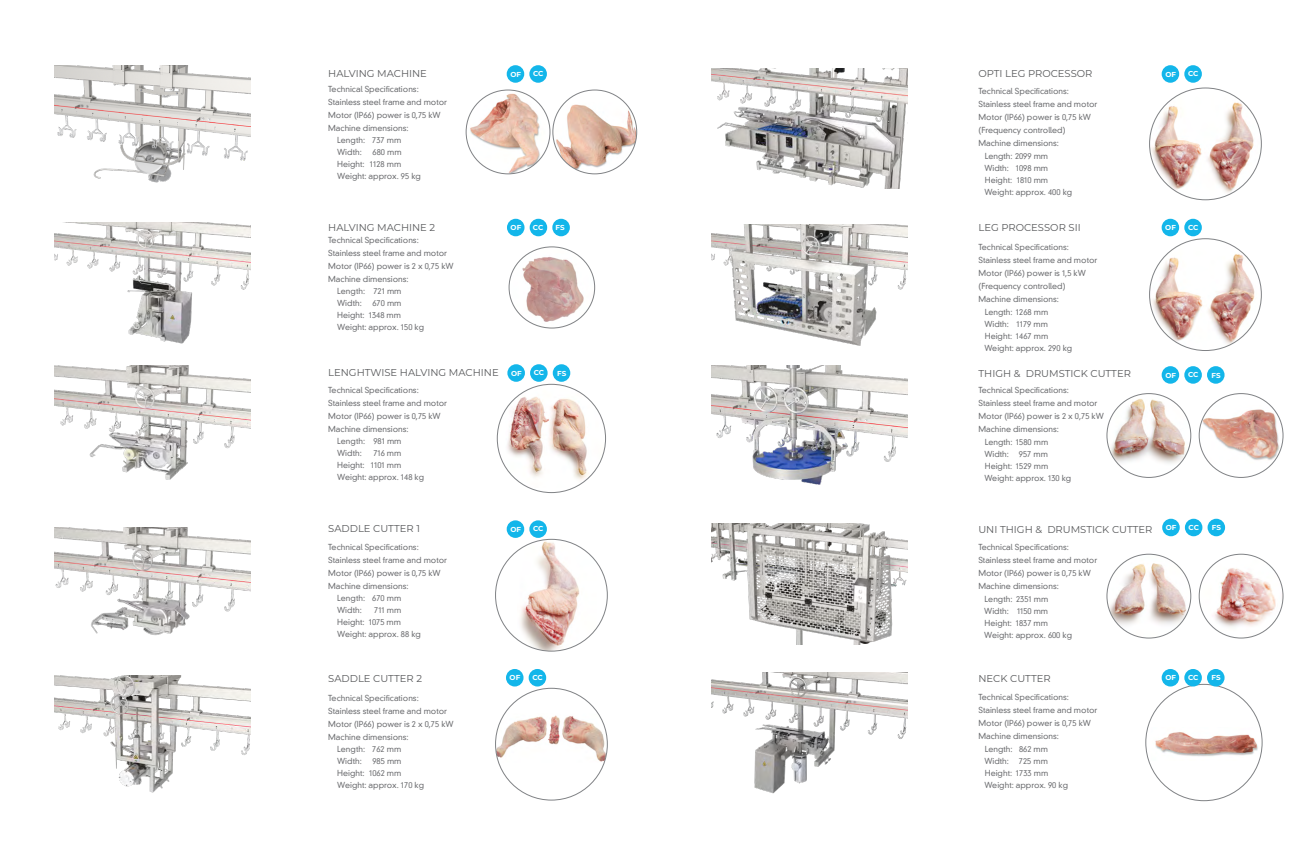
<style>
.page{position:relative;width:1296px;height:846px;background:#fff}
.page>*{position:absolute;margin:0;border:0;box-sizing:border-box;transform-origin:0 0}
.t1{font:10px "Montserrat";color:#58595b}
.t2{font:300 8px/12px "DIN Neuzeit Grotesk LT Pro";color:#6d6e71}
.t3{font:700 7.2px "Montserrat";color:#fff}
</style>
<div class="page">
<img style="left:1155px;top:727px;width:107px;height:34px">
<img style="left:510px;top:248px;width:85px;height:80px">
<div style="left:509px;top:247px;width:86px;height:81px;border:1px solid #808285;border-radius:50%"></div>
<img style="left:497px;top:384px;width:109px;height:104px">
<img style="left:496px;top:714px;width:111px;height:48px">
<img style="left:517px;top:539px;width:79px;height:112px">
<img style="left:1107px;top:394px;width:84px;height:83px;border-radius:42px">
<img style="left:1201px;top:405px;width:81px;height:58px">
<div style="left:530px;top:364px;width:18px;height:18px;background:#13b6ea;border-radius:50%"></div>
<div style="left:553px;top:364px;width:17px;height:18px;background:#13b6ea;border-radius:50%"></div>
<div style="left:507px;top:364px;width:18px;height:18px;background:#13b6ea;border-radius:50%"></div>
<div style="left:1184px;top:366px;width:18px;height:18px;background:#13b6ea;border-radius:50%"></div>
<div style="left:1207px;top:366px;width:18px;height:18px;background:#13b6ea;border-radius:50%"></div>
<div style="left:1162px;top:366px;width:17px;height:18px;background:#13b6ea;border-radius:50%"></div>
<div style="left:1185px;top:519px;width:17px;height:17px;background:#13b6ea;border-radius:50%"></div>
<div style="left:1208px;top:519px;width:17px;height:17px;background:#13b6ea;border-radius:50%"></div>
<div style="left:1162px;top:519px;width:18px;height:17px;background:#13b6ea;border-radius:50%"></div>
<div style="left:529px;top:520px;width:18px;height:18px;background:#13b6ea;border-radius:50%"></div>
<div style="left:507px;top:520px;width:17px;height:18px;background:#13b6ea;border-radius:50%"></div>
<div style="left:529px;top:669px;width:17px;height:18px;background:#13b6ea;border-radius:50%"></div>
<div style="left:506px;top:669px;width:18px;height:18px;background:#13b6ea;border-radius:50%"></div>
<div style="left:1184px;top:669px;width:18px;height:18px;background:#13b6ea;border-radius:50%"></div>
<div style="left:1207px;top:669px;width:18px;height:18px;background:#13b6ea;border-radius:50%"></div>
<div style="left:1162px;top:669px;width:17px;height:18px;background:#13b6ea;border-radius:50%"></div>
<img style="left:1107px;top:554px;width:84px;height:84px;border-radius:42px">
<img style="left:1199px;top:554px;width:84px;height:84px;border-radius:42px">
<div style="left:1184px;top:219px;width:18px;height:17px;background:#13b6ea;border-radius:50%"></div>
<div style="left:1162px;top:219px;width:17px;height:17px;background:#13b6ea;border-radius:50%"></div>
<div style="left:1184px;top:65px;width:18px;height:18px;background:#13b6ea;border-radius:50%"></div>
<div style="left:1162px;top:65px;width:17px;height:18px;background:#13b6ea;border-radius:50%"></div>
<img style="left:1150px;top:88px;width:111px;height:112px;border-radius:56px">
<img style="left:553px;top:103px;width:84px;height:70px">
<img style="left:466px;top:90px;width:79px;height:84px">
<div style="left:529px;top:65px;width:18px;height:18px;background:#13b6ea;border-radius:50%"></div>
<div style="left:507px;top:65px;width:17px;height:18px;background:#13b6ea;border-radius:50%"></div>
<div style="left:530px;top:219px;width:17px;height:17px;background:#13b6ea;border-radius:50%"></div>
<div style="left:552px;top:219px;width:18px;height:17px;background:#13b6ea;border-radius:50%"></div>
<div style="left:507px;top:219px;width:18px;height:17px;background:#13b6ea;border-radius:50%"></div>
<img style="left:1150px;top:239px;width:111px;height:112px;border-radius:56px">
<img style="left:54px;top:66px;width:196px;height:117px">
<img style="left:54px;top:223px;width:196px;height:120px">
<img style="left:54px;top:366px;width:196px;height:114px">
<img style="left:54px;top:528px;width:196px;height:107px">
<img style="left:54px;top:675px;width:196px;height:118px">
<img style="left:711px;top:68px;width:196px;height:121px">
<img style="left:711px;top:225px;width:196px;height:120px">
<img style="left:711px;top:365px;width:196px;height:120px">
<img style="left:711px;top:524px;width:196px;height:120px">
<img style="left:711px;top:673px;width:196px;height:120px">
<p class="t1" style="left:328px;top:67px;width:100px">HALVING MACHINE</p>
<p class="t3" style="left:510px;top:69px;width:12px">OF</p>
<p class="t3" style="left:533px;top:68px;width:12px">CC</p>
<p class="t2" style="left:328px;top:83px;width:120px;line-height:13px">Technical Specifications:<br>Stainless steel frame and motor<br>Motor (IP66) power is 0,75 kW<br>Machine dimensions:</p>
<p class="t2" style="left:337px;top:135px;width:66px">Length: 737 mm<br>Width:</p>
<p class="t2" style="left:337px;top:147px;width:85px;text-indent:35px">680 mm<br>Height: 1128 mm<br>Weight: approx. 95 kg</p>
<p class="t1" style="left:328px;top:220px;width:109px">HALVING MACHINE 2</p>
<p class="t2" style="left:328px;top:234px;width:127px;line-height:13px">Technical Specifications:<br>Stainless steel frame and motor<br>Motor (IP66) power is 2 x 0,75 kW<br>Machine dimensions:</p>
<p class="t2" style="left:337px;top:285px;width:66px">Length: 721 mm<br>Width:</p>
<p class="t2" style="left:337px;top:297px;width:88px;text-indent:35px">670 mm<br>Height: 1348 mm<br>Weight: approx. 150 kg</p>
<p class="t3" style="left:511px;top:222px;width:12px">OF</p>
<p class="t3" style="left:533px;top:222px;width:12px">CC</p>
<p class="t3" style="left:555px;top:222px;width:11px">FS</p>
<p class="t1" style="left:979px;top:67px;width:116px">OPTI LEG PROCESSOR</p>
<p class="t3" style="left:1165px;top:69px;width:12px">OF</p>
<p class="t3" style="left:1188px;top:68px;width:12px">CC</p>
<p class="t2" style="left:979px;top:85px;width:92px">Technical Specifications:</p>
<p class="t2" style="left:979px;top:98px;width:120px">Stainless steel frame and motor</p>
<p class="t2" style="left:979px;top:111px;width:114px">Motor (IP66) power is 0,75 kW</p>
<p class="t2" style="left:979px;top:124px;width:89px">(Frequency controlled)</p>
<p class="t2" style="left:979px;top:137px;width:82px">Machine dimensions:</p>
<p class="t2" style="left:985px;top:150px;width:65px">Length: 2099 mm</p>
<p class="t2" style="left:984px;top:162px;width:89px">Width: 1098 mm<br>Height: 1810 mm<br>Weight: approx. 400 kg</p>
<p class="t1" style="left:979px;top:220px;width:104px">LEG PROCESSOR SII</p>
<p class="t3" style="left:1165px;top:222px;width:12px">OF</p>
<p class="t3" style="left:1188px;top:222px;width:12px">CC</p>
<p class="t2" style="left:979px;top:241px;width:92px">Technical Specifications:</p>
<p class="t2" style="left:979px;top:254px;width:120px">Stainless steel frame and motor</p>
<p class="t2" style="left:979px;top:267px;width:109px">Motor (IP66) power is 1,5 kW</p>
<p class="t2" style="left:979px;top:280px;width:89px">(Frequency controlled)</p>
<p class="t2" style="left:979px;top:293px;width:82px">Machine dimensions:</p>
<p class="t2" style="left:985px;top:306px;width:65px">Length: 1268 mm</p>
<p class="t2" style="left:984px;top:318px;width:89px">Width: 1179 mm<br>Height: 1467 mm<br>Weight: approx. 290 kg</p>
<p class="t1" style="left:328px;top:365px;width:172px">LENGHTWISE HALVING MACHINE</p>
<p class="t2" style="left:328px;top:384px;width:120px;line-height:13px">Technical Specifications:<br>Stainless steel frame and motor<br>Motor (IP66) power is 0,75 kW<br>Machine dimensions:</p>
<p class="t2" style="left:337px;top:435px;width:66px">Length: 981 mm<br>Width:</p>
<p class="t2" style="left:337px;top:447px;width:88px;text-indent:36px">716 mm<br>Height: 1101 mm<br>Weight: approx. 148 kg</p>
<p class="t1" style="left:979px;top:366px;width:154px">THIGH &amp; DRUMSTICK CUTTER</p>
<p class="t3" style="left:511px;top:368px;width:12px">OF</p>
<p class="t3" style="left:534px;top:368px;width:12px">CC</p>
<p class="t3" style="left:557px;top:368px;width:11px">FS</p>
<p class="t3" style="left:1165px;top:370px;width:12px">OF</p>
<p class="t3" style="left:1188px;top:369px;width:12px">CC</p>
<p class="t3" style="left:1211px;top:370px;width:11px">FS</p>
<p class="t2" style="left:979px;top:384px;width:92px">Technical Specifications:</p>
<p class="t2" style="left:979px;top:397px;width:120px">Stainless steel frame and motor</p>
<p class="t2" style="left:979px;top:410px;width:127px">Motor (IP66) power is 2 x 0,75 kW</p>
<p class="t2" style="left:979px;top:423px;width:82px">Machine dimensions:</p>
<p class="t2" style="left:985px;top:436px;width:65px">Length: 1580 mm</p>
<p class="t2" style="left:984px;top:448px;width:88px">Width: 957 mm<br>Height: 1529 mm<br>Weight: approx. 130 kg</p>
<p class="t1" style="left:328px;top:522px;width:93px">SADDLE CUTTER 1</p>
<p class="t2" style="left:328px;top:540px;width:120px;line-height:13px">Technical Specifications:<br>Stainless steel frame and motor<br>Motor (IP66) power is 0,75 kW<br>Machine dimensions:</p>
<p class="t2" style="left:337px;top:592px;width:66px">Length: 670 mm<br>Width:</p>
<p class="t2" style="left:337px;top:604px;width:85px;text-indent:37px">711 mm<br>Height: 1075 mm<br>Weight: approx. 88 kg</p>
<p class="t1" style="left:328px;top:672px;width:95px">SADDLE CUTTER 2</p>
<p class="t2" style="left:328px;top:691px;width:127px;line-height:13px">Technical Specifications:<br>Stainless steel frame and motor<br>Motor (IP66) power is 2 x 0,75 kW<br>Machine dimensions:</p>
<p class="t2" style="left:337px;top:743px;width:66px">Length: 762 mm<br>Width:</p>
<p class="t2" style="left:337px;top:755px;width:88px;text-indent:35px">985 mm<br>Height: 1062 mm<br>Weight: approx. 170 kg</p>
<p class="t3" style="left:510px;top:524px;width:12px">OF</p>
<p class="t3" style="left:533px;top:524px;width:12px">CC</p>
<p class="t3" style="left:1166px;top:522px;width:12px">OF</p>
<p class="t3" style="left:1189px;top:522px;width:12px">CC</p>
<p class="t3" style="left:1212px;top:522px;width:11px">FS</p>
<p class="t1" style="left:978px;top:523px;width:176px">UNI THIGH &amp; DRUMSTICK CUTTER</p>
<p class="t2" style="left:978px;top:541px;width:92px">Technical Specifications:</p>
<p class="t2" style="left:978px;top:554px;width:120px">Stainless steel frame and motor</p>
<p class="t2" style="left:978px;top:567px;width:114px">Motor (IP66) power is 0,75 kW</p>
<p class="t2" style="left:978px;top:580px;width:82px">Machine dimensions:</p>
<p class="t2" style="left:985px;top:593px;width:65px">Length: 2351 mm</p>
<p class="t2" style="left:984px;top:605px;width:89px">Width: 1150 mm<br>Height: 1837 mm<br>Weight: approx. 600 kg</p>
<p class="t1" style="left:979px;top:671px;width:74px">NECK CUTTER</p>
<p class="t3" style="left:510px;top:673px;width:12px">OF</p>
<p class="t3" style="left:532px;top:672px;width:12px">CC</p>
<p class="t3" style="left:1165px;top:673px;width:12px">OF</p>
<p class="t3" style="left:1188px;top:672px;width:12px">CC</p>
<p class="t3" style="left:1211px;top:673px;width:11px">FS</p>
<p class="t2" style="left:979px;top:691px;width:92px">Technical Specifications:</p>
<p class="t2" style="left:979px;top:704px;width:120px">Stainless steel frame and motor</p>
<p class="t2" style="left:979px;top:717px;width:114px">Motor (IP66) power is 0,75 kW</p>
<p class="t2" style="left:979px;top:730px;width:82px">Machine dimensions:</p>
<p class="t2" style="left:985px;top:743px;width:65px">Length: 862 mm</p>
<p class="t2" style="left:984px;top:755px;width:85px">Width: 725 mm<br>Height: 1733 mm<br>Weight: approx. 90 kg</p>
</div>
